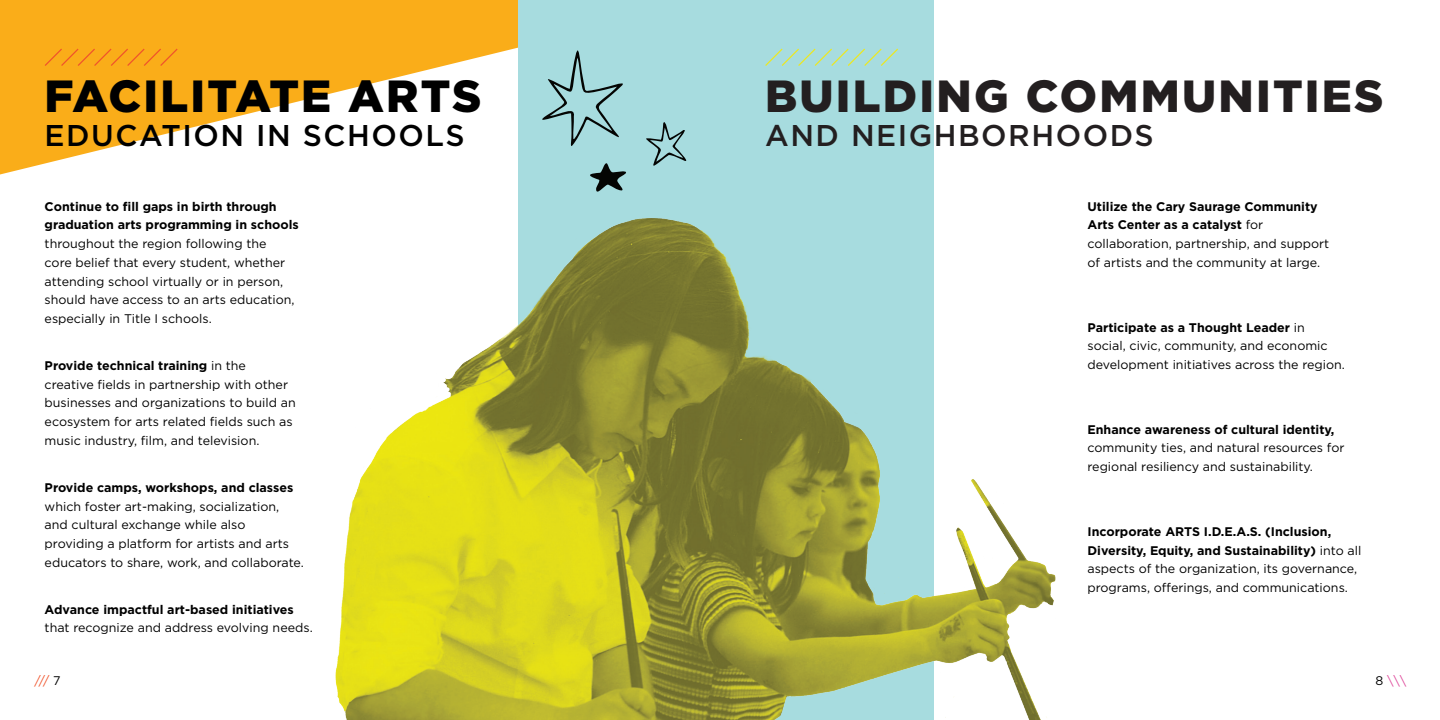
<style>
.page{position:relative;width:1440px;height:720px;background:#fff}
.page>*{position:absolute;margin:0;border:0;box-sizing:border-box;transform-origin:0 0}
.t1{font:900 45px "Gotham";letter-spacing:.05em;color:#231f20}
.t2{font:900 45px "Gotham";letter-spacing:.05em;color:#000}
.t3{font:500 30px "Gotham";letter-spacing:.05em;color:#000}
.t4{font:500 30px "Gotham";letter-spacing:.05em;color:#231f20}
.t5{font:12.5px/18.8px "Gotham";color:#000}
.t6{font:700 12.5px/18.8px "Gotham";color:#000}
.t7{font:12.5px "Gotham";color:#f0542b}
.t8{font:12.5px "Gotham";color:#de489a}
.s1{font-weight:700}
.s2{color:#000}
</style>
<div class="page">
<svg style="left:0;top:0;width:518px;height:174px;fill:#faad19"></svg>
<svg style="left:43px;top:47px;width:136px;height:20px;background:#f9a51a"></svg>
<div style="left:518px;top:0;width:416px;height:720px;background:#a7dcdf"></div>
<svg style="left:765px;top:48px;width:133px;height:18px"></svg>
<img style="left:335px;top:218px;width:721px;height:502px">
<svg style="left:646px;top:122px;width:41px;height:44px"></svg>
<svg style="left:542px;top:50px;width:81px;height:96px"></svg>
<svg style="left:590px;top:163px;width:36px;height:29px"></svg>
<h1 class="t2" style="left:45px;top:65px;width:438px">FACILITATE ARTS</h1>
<h2 class="t3" style="left:45px;top:116px;width:422px">EDUCATION IN SCHOOLS</h2>
<p class="t6" style="left:45px;top:197px;width:256px">Continue to fill gaps in birth through graduation arts programming in schools</p>
<p class="t5" style="left:45px;top:234px;width:252px">throughout the region following the core belief that every student, whether attending school virtually or in person, should have access to an arts education, especially in Title I schools.</p>
<p class="t5" style="left:45px;top:356px;width:253px"><span class="s1">Provide technical training</span> in the creative fields in partnership with other businesses and organizations to build an ecosystem for arts related fields such as music industry, film, and television.</p>
<p class="t6" style="left:45px;top:478px;width:250px">Provide camps, workshops, and classes</p>
<p class="t5" style="left:45px;top:496px;width:261px">which foster art-making, socialization, and cultural exchange while also providing a platform for artists and arts educators to share, work, and collaborate.</p>
<p class="t6" style="left:45px;top:600px;width:251px">Advance impactful art-based initiatives</p>
<p class="t5" style="left:45px;top:618px;width:270px">that recognize and address evolving needs.</p>
<p class="t7" style="left:35px;top:673px;width:28px">/// <span class="s2">7</span></p>
<h1 class="t1" style="left:765px;top:65px;width:620px">BUILDING COMMUNITIES</h1>
<h2 class="t4" style="left:765px;top:116px;width:390px">AND NEIGHBORHOODS</h2>
<p class="t5" style="left:1088px;top:197px;width:243px"><span class="s1">Utilize the Cary Saurage Community Arts Center as a catalyst</span> for collaboration, partnership, and support of artists and the community at large.</p>
<p class="t5" style="left:1088px;top:318px;width:259px"><span class="s1">Participate as a Thought Leader</span> in social, civic, community, and economic development initiatives across the region.</p>
<p class="t6" style="left:1088px;top:420px;width:249px">Enhance awareness of cultural identity,</p>
<p class="t5" style="left:1088px;top:438px;width:258px">community ties, and natural resources for regional resiliency and sustainability.</p>
<p class="t5" style="left:1088px;top:522px;width:275px"><span class="s1">Incorporate ARTS I.D.E.A.S. (Inclusion, Diversity, Equity, and Sustainability)</span> into all aspects of the organization, its governance, programs, offerings, and communications.</p>
<p class="t8" style="left:1376px;top:673px;width:32px"><span class="s2">8</span> \\\</p>
</div>
